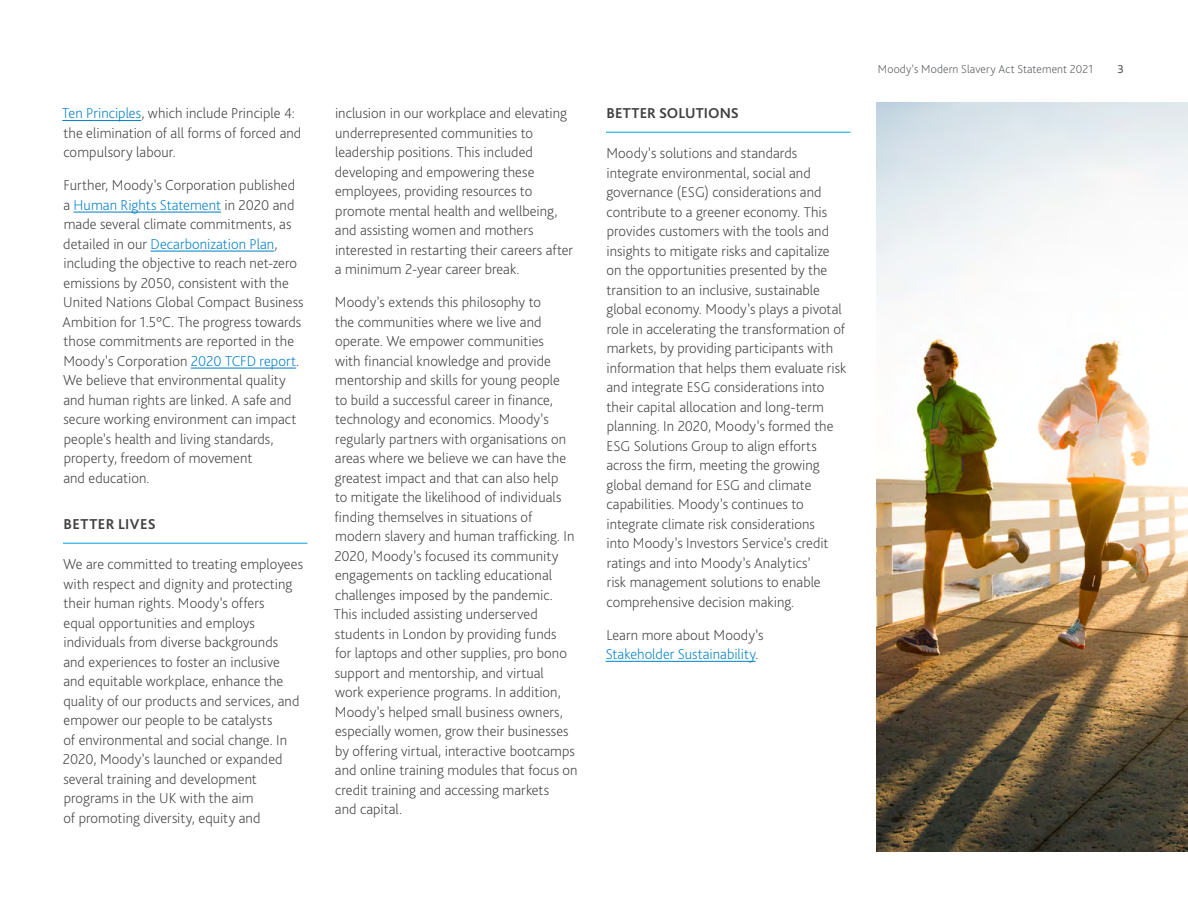
<style>
.page{position:relative;width:1188px;height:918px;background:#fff}
.page>*{position:absolute;margin:0;border:0;box-sizing:border-box;transform-origin:0 0}
.t1{font:200 15px/19.5px "Bliss Pro";letter-spacing:.005em;color:#414042}
.t2{font:200 15px/19.5px "Bliss Pro";letter-spacing:.005em;color:#007ec4}
.t3{font:700 15px "Bliss Pro";letter-spacing:.01em;color:#414042}
.t4{font:200 12px "Bliss Pro";letter-spacing:.015em;color:#53565a}
.t5{font:12px "Bliss Pro";color:#53565a}
.s1{color:#007ec4}
.s2{color:#414042}
</style>
<div class="page">
<hr style="left:62px;top:120px;width:79px;height:1px;background:#007ec4">
<hr style="left:74px;top:212px;width:147px;height:1px;background:#007ec4">
<hr style="left:150px;top:251px;width:124px;height:1px;background:#007ec4">
<hr style="left:191px;top:368px;width:105px;height:1px;background:#007ec4">
<hr style="left:63px;top:543px;width:244px;height:1px;background:#009fdf">
<hr style="left:606px;top:132px;width:245px;height:1px;background:#009fdf">
<hr style="left:606px;top:661px;width:150px;height:1px;background:#007ec4">
<img style="left:877px;top:103px;width:311px;height:749px">
<p class="t1" style="left:62px;top:103px;width:241px"><span class="s1">Ten Principles</span>, which include Principle 4: the elimination of all forms of forced and compulsory labour.</p>
<p class="t1" style="left:63px;top:175px;width:243px">Further, Moody’s Corporation published a <span class="s1">Human Rights Statement</span> in 2020 and made several climate commitments, as detailed in our <span class="s1">Decarbonization Plan</span>, including the objective to reach net-zero emissions by 2050, consistent with the United Nations Global Compact Business Ambition for 1.5°C. The progress towards those commitments are reported in the Moody’s Corporation <span class="s1">2020 TCFD report</span>.<br>We believe that environmental quality and human rights are linked. A safe and secure working environment can impact people’s health and living standards, property, freedom of movement<br>and education.</p>
<p class="t3" style="left:64px;top:515px;width:94px">BETTER LIVES</p>
<p class="t1" style="left:63px;top:554px;width:242px">We are committed to treating employees with respect and dignity and protecting their human rights. Moody’s offers<br>equal opportunities and employs individuals from diverse backgrounds<br>and experiences to foster an inclusive and equitable workplace, enhance the quality of our products and services, and empower our people to be catalysts<br>of environmental and social change. In 2020, Moody’s launched or expanded several training and development programs in the UK with the aim<br>of promoting diversity, equity and</p>
<p class="t1" style="left:335px;top:103px;width:240px">inclusion in our workplace and elevating underrepresented communities to leadership positions. This included developing and empowering these employees, providing resources to promote mental health and wellbeing, and assisting women and mothers interested in restarting their careers after a minimum 2-year career break.</p>
<p class="t1" style="left:334px;top:292px;width:245px">Moody’s extends this philosophy to<br>the communities where we live and operate. We empower communities<br>with financial knowledge and provide mentorship and skills for young people<br>to build a successful career in finance, technology and economics. Moody’s regularly partners with organisations on areas where we believe we can have the greatest impact and that can also help<br>to mitigate the likelihood of individuals finding themselves in situations of modern slavery and human trafficking. In 2020, Moody’s focused its community engagements on tackling educational challenges imposed by the pandemic.<br>This included assisting underserved students in London by providing funds<br>for laptops and other supplies, pro bono support and mentorship, and virtual<br>work experience programs. In addition, Moody’s helped small business owners, especially women, grow their businesses by offering virtual, interactive bootcamps and online training modules that focus on credit training and accessing markets<br>and capital.</p>
<p class="t3" style="left:607px;top:104px;width:134px">BETTER SOLUTIONS</p>
<p class="t1" style="left:606px;top:143px;width:242px">Moody’s solutions and standards integrate environmental, social and governance (ESG) considerations and contribute to a greener economy. This provides customers with the tools and insights to mitigate risks and capitalize on the opportunities presented by the transition to an inclusive, sustainable global economy. Moody’s plays a pivotal role in accelerating the transformation of markets, by providing participants with information that helps them evaluate risk and integrate ESG considerations into their capital allocation and long-term planning. In 2020, Moody’s formed the ESG Solutions Group to align efforts across the firm, meeting the growing global demand for ESG and climate capabilities. Moody’s continues to integrate climate risk considerations<br>into Moody’s Investors Service’s credit ratings and into Moody’s Analytics’<br>risk management solutions to enable comprehensive decision making.</p>
<p class="t2" style="left:606px;top:624px;width:159px"><span class="s2">Learn more about Moody’s<br></span>Stakeholder Sustainability<span class="s2">.</span></p>
<p class="t4" style="left:878px;top:62px;width:217px">Moody’s Modern Slavery Act Statement 2021</p>
<p class="t5" style="left:1117px;top:62px;width:8px">3</p>
</div>
